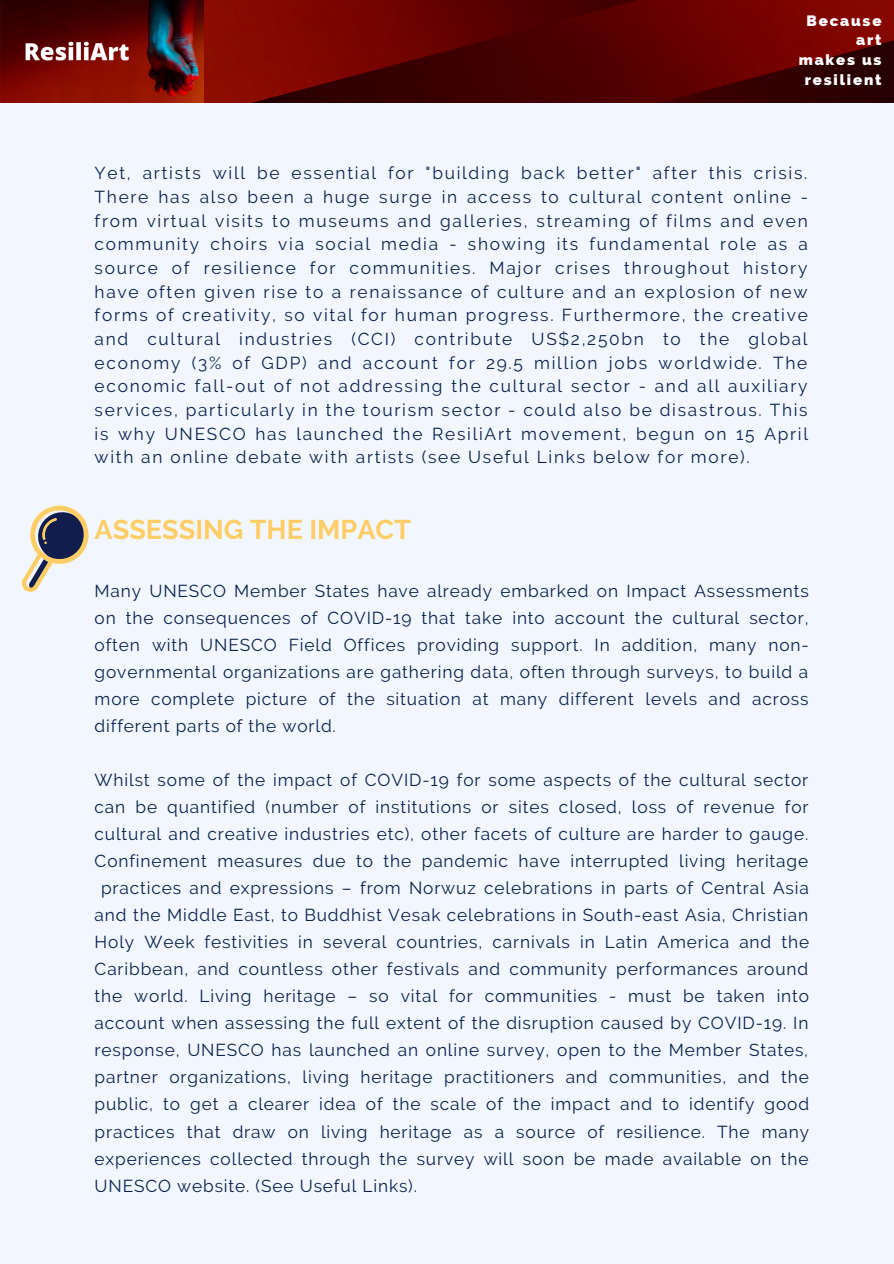
<style>
.page{position:relative;width:894px;height:1264px;background:#fff}
.page>*{position:absolute;margin:0;border:0;box-sizing:border-box;transform-origin:0 0}
.t1{font:700 27px "Raleway";color:#fecd65}
.t2{font:17.25px/23.7px "Raleway";letter-spacing:.05em;color:#0b224b;text-align:justify}
.t3{font:800 15px/20px "Raleway";letter-spacing:.12em;color:#fff;text-align:right}
</style>
<div class="page">
<div style="left:0;top:0;width:893px;height:1263px;background:#f2f7ff"></div>
<svg style="left:22px;top:505px;width:67px;height:87px"></svg>
<img style="left:0;top:0;width:230px;height:103px">
<img style="left:230px;top:0;width:663px;height:103px">
<p class="t3" style="left:798px;top:10px;width:84px">Because art makes us resilient</p>
<p class="t2" style="left:95px;top:161px;width:715px">Yet, artists will be essential for "building back better" after this crisis.<br>There has also been a huge surge in access to cultural content online - from virtual visits to museums and galleries, streaming of films and even community choirs via social media - showing its fundamental role as a source of resilience for communities. Major crises throughout history have often given rise to a renaissance of culture and an explosion of new forms of creativity, so vital for human progress. Furthermore, the creative and cultural industries (CCI) contribute US$2,250bn to the global economy (3% of GDP) and account for 29.5 million jobs worldwide. The economic fall-out of not addressing the cultural sector - and all auxiliary services, particularly in the tourism sector - could also be disastrous. This is why UNESCO has launched the ResiliArt movement, begun on 15 April with an online debate with artists (see Useful Links below for more).</p>
<h1 class="t1" style="left:95px;top:514px;width:318px">ASSESSING THE IMPACT</h1>
<p class="t2" style="left:95px;top:577px;width:715px;line-height:27px">Many UNESCO Member States have already embarked on Impact Assessments on the consequences of COVID-19 that take into account the cultural sector, often with UNESCO Field Offices providing support. In addition, many non&shy;governmental organizations are gathering data, often through surveys, to build a more complete picture of the situation at many different levels and across different parts of the world.</p>
<p class="t2" style="left:95px;top:768px;width:715px">Whilst some of the impact of COVID-19 for some aspects of the cultural sector</p>
<p class="t2" style="left:95px;top:795px;width:715px">can be quantified (number of institutions or sites closed, loss of revenue for</p>
<p class="t2" style="left:95px;top:822px;width:715px">cultural and creative industries etc), other facets of culture are harder to gauge.</p>
<p class="t2" style="left:95px;top:849px;width:715px">Confinement measures due to the pandemic have interrupted living heritage</p>
<p class="t2" style="left:101px;top:876px;width:709px">practices and expressions – from Norwuz celebrations in parts of Central Asia</p>
<p class="t2" style="left:95px;top:903px;width:715px">and the Middle East, to Buddhist Vesak celebrations in South-east Asia, Christian</p>
<p class="t2" style="left:95px;top:930px;width:715px">Holy Week festivities in several countries, carnivals in Latin America and the</p>
<p class="t2" style="left:95px;top:957px;width:715px">Caribbean, and countless other festivals and community performances around</p>
<p class="t2" style="left:95px;top:984px;width:715px">the world. Living heritage – so vital for communities - must be taken into</p>
<p class="t2" style="left:95px;top:1011px;width:715px">account when assessing the full extent of the disruption caused by COVID-19. In</p>
<p class="t2" style="left:95px;top:1038px;width:714px">response, UNESCO has launched an online survey, open to the Member States,</p>
<p class="t2" style="left:95px;top:1065px;width:715px">partner organizations, living heritage practitioners and communities, and the</p>
<p class="t2" style="left:95px;top:1092px;width:715px">public, to get a clearer idea of the scale of the impact and to identify good</p>
<p class="t2" style="left:95px;top:1119px;width:715px">practices that draw on living heritage as a source of resilience. The many</p>
<p class="t2" style="left:95px;top:1146px;width:715px">experiences collected through the survey will soon be made available on the</p>
<p class="t2" style="left:95px;top:1173px;width:324px">UNESCO website. (See Useful Links).</p>
</div>
